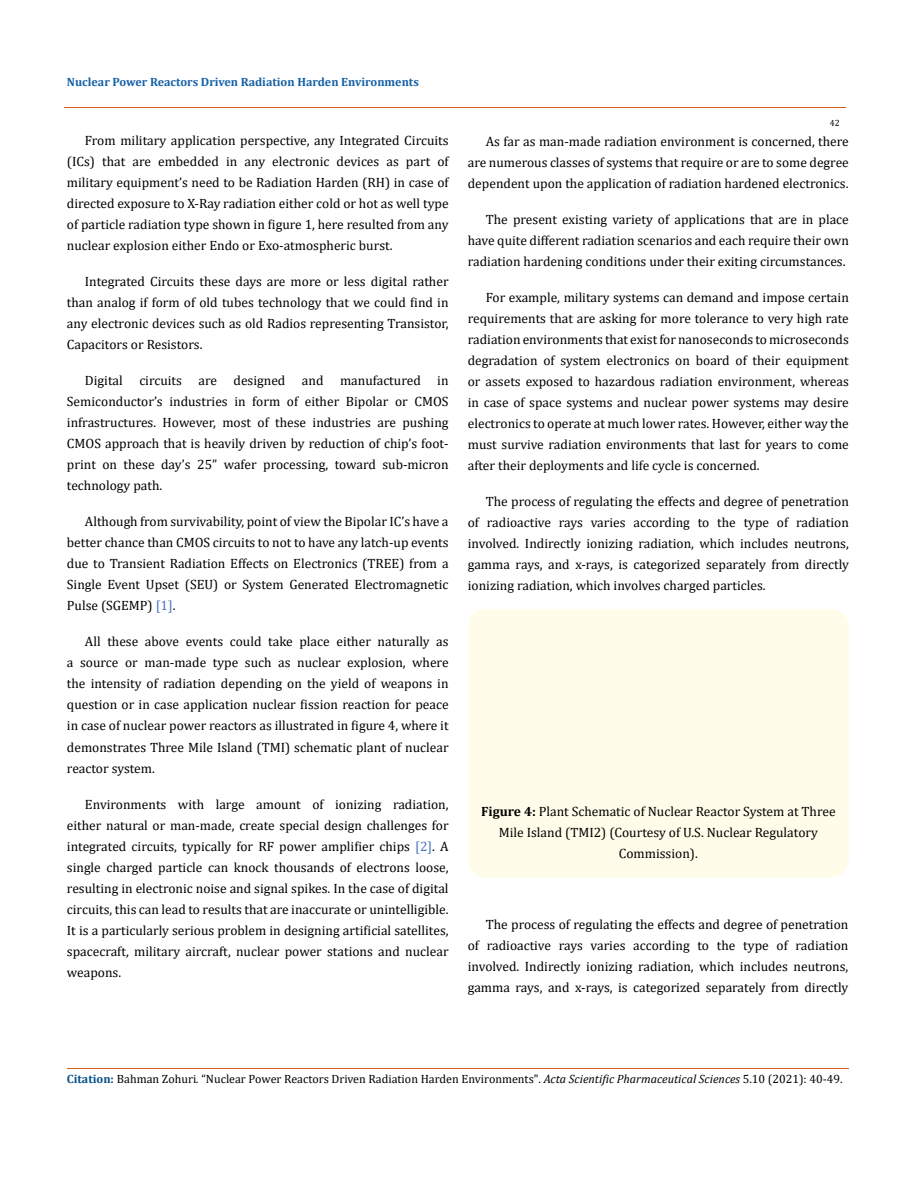
<style>
.page{position:relative;width:917px;height:1188px;background:#fff}
.page>*{position:absolute;margin:0;border:0;box-sizing:border-box;transform-origin:0 0}
.t1{font:13.5px/21px "Cambria";color:#000;text-align:justify}
.t2{font:12px "Cambria";color:#000}
.t3{font:700 12px "Cambria";color:#1560a6}
.t4{font:9px "Cambria";color:#000}
.s1{color:#4472c4}
.s2{font-weight:700}
.s3{font-weight:700;color:#035089}
.s4{font-style:italic}
</style>
<div class="page">
<div style="left:468px;top:609px;width:380px;height:269px;background:#fffde9;border-radius:18px"></div>
<hr style="left:64px;top:108px;width:781px;height:1px;background:#e05d1a">
<hr style="left:67px;top:1068px;width:781px;height:1px;background:#e05d1a">
<p class="t3" style="left:67px;top:73px;width:353px">Nuclear Power Reactors Driven Radiation Harden Environments</p>
<p class="t1" style="left:67px;top:130px;width:383px;text-indent:18px">From military application perspective, any Integrated Circuits (ICs) that are embedded in any electronic devices as part of military equipment’s need to be Radiation Harden (RH) in case of directed exposure to X-Ray radiation either cold or hot as well type of particle radiation type shown in figure 1, here resulted from any nuclear explosion either Endo or Exo-atmospheric burst.</p>
<p class="t1" style="left:67px;top:271px;width:383px;text-indent:18px">Integrated Circuits these days are more or less digital rather than analog if form of old tubes technology that we could find in any electronic devices such as old Radios representing Transistor, Capacitors or Resistors.</p>
<p class="t1" style="left:67px;top:370px;width:383px;text-indent:18px">Digital circuits are designed and manufactured in Semiconductor’s industries in form of either Bipolar or CMOS infrastructures. However, most of these industries are pushing CMOS approach that is heavily driven by reduction of chip’s foot&shy;print on these day’s 25” wafer processing, toward sub-micron technology path.</p>
<p class="t1" style="left:67px;top:511px;width:383px;text-indent:18px">Although from survivability, point of view the Bipolar IC’s have a better chance than CMOS circuits to not to have any latch-up events due to Transient Radiation Effects on Electronics (TREE) from a Single Event Upset (SEU) or System Generated Electromagnetic Pulse (SGEMP) <span class="s1">[1]</span>.</p>
<p class="t1" style="left:67px;top:631px;width:383px;text-indent:18px">All these above events could take place either naturally as a source or man-made type such as nuclear explosion, where the intensity of radiation depending on the yield of weapons in question or in case application nuclear fission reaction for peace in case of nuclear power reactors as illustrated in figure 4, where it demonstrates Three Mile Island (TMI) schematic plant of nuclear reactor system.</p>
<p class="t1" style="left:67px;top:793px;width:383px;text-indent:18px">Environments with large amount of ionizing radiation, either natural or man-made, create special design challenges for integrated circuits, typically for RF power amplifier chips <span class="s1">[2]</span>. A single charged particle can knock thousands of electrons loose, resulting in electronic noise and signal spikes. In the case of digital circuits, this can lead to results that are inaccurate or unintelligible.<br>It is a particularly serious problem in designing artificial satellites, spacecraft, military aircraft, nuclear power stations and nuclear weapons.</p>
<p class="t4" style="left:829px;top:118px;width:11px">42</p>
<p class="t1" style="left:468px;top:130px;width:382px;text-indent:18px">As far as man-made radiation environment is concerned, there are numerous classes of systems that require or are to some degree dependent upon the application of radiation hardened electronics.</p>
<p class="t1" style="left:468px;top:208px;width:382px;text-indent:18px">The present existing variety of applications that are in place have quite different radiation scenarios and each require their own radiation hardening conditions under their exiting circumstances.</p>
<p class="t1" style="left:468px;top:286px;width:382px;text-indent:18px">For example, military systems can demand and impose certain requirements that are asking for more tolerance to very high rate radiation environments that exist for nanoseconds to microseconds degradation of system electronics on board of their equipment or assets exposed to hazardous radiation environment, whereas in case of space systems and nuclear power systems may desire electronics to operate at much lower rates. However, either way the must survive radiation environments that last for years to come after their deployments and life cycle is concerned.</p>
<p class="t1" style="left:468px;top:490px;width:382px;text-indent:18px">The process of regulating the effects and degree of penetration of radioactive rays varies according to the type of radiation involved. Indirectly ionizing radiation, which includes neutrons, gamma rays, and x-rays, is categorized separately from directly ionizing radiation, which involves charged particles.</p>
<p class="t1" style="left:481px;top:801px;width:356px;text-align:center"><span class="s2">Figure 4:</span> Plant Schematic of Nuclear Reactor System at Three<br>Mile Island (TMI2) (Courtesy of U.S. Nuclear Regulatory<br>Commission).</p>
<p class="t1" style="left:468px;top:913px;width:382px;text-indent:18px">The process of regulating the effects and degree of penetration of radioactive rays varies according to the type of radiation involved. Indirectly ionizing radiation, which includes neutrons, gamma rays, and x-rays, is categorized separately from directly</p>
<p class="t2" style="left:67px;top:1072px;width:777px"><span class="s3">Citation:</span> Bahman Zohuri<span class="s4">.</span> “Nuclear Power Reactors Driven Radiation Harden Environments". <span class="s4">Acta Scientific Pharmaceutical Sciences</span> 5.10 (2021): 40-49.</p>
</div>
